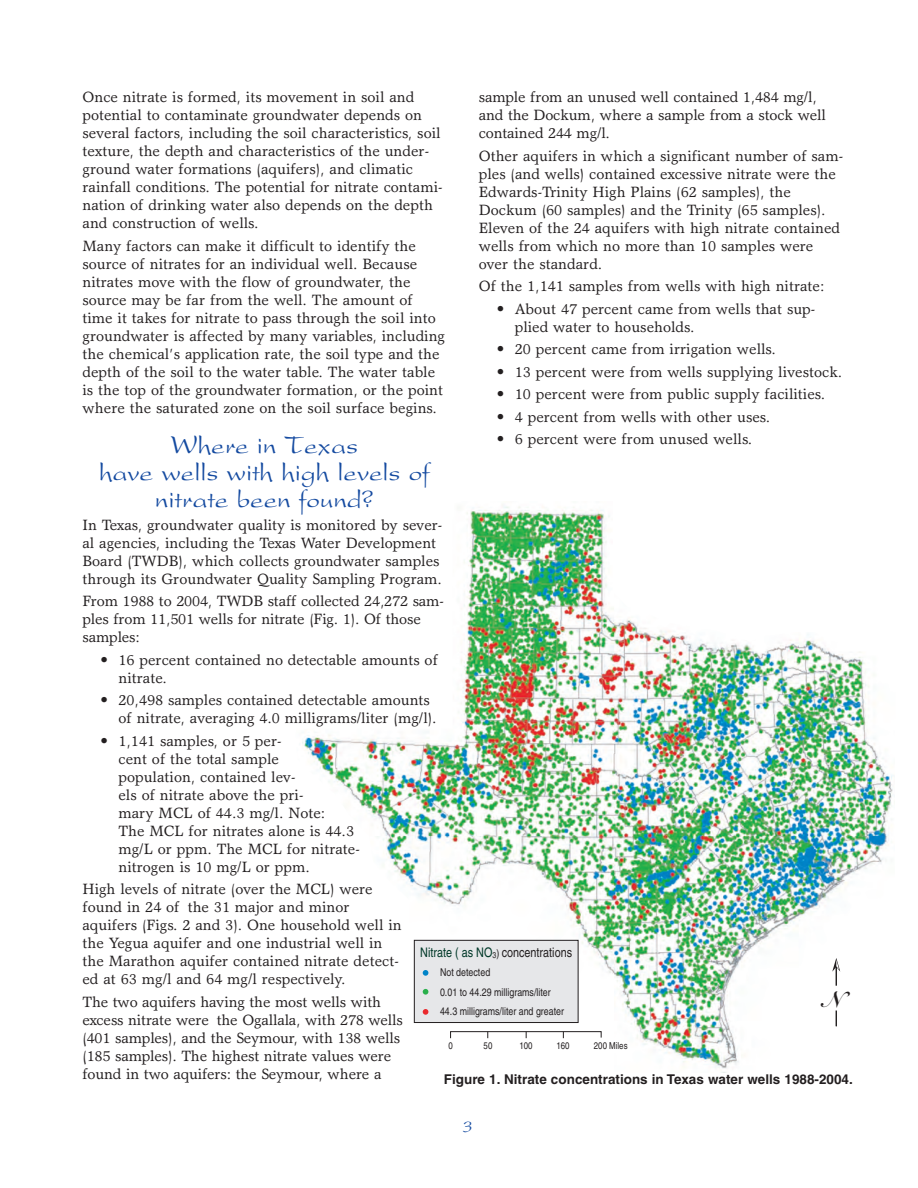
<style>
.page{position:relative;width:918px;height:1188px;background:#fff}
.page>*{position:absolute;margin:0;border:0;box-sizing:border-box;transform-origin:0 0}
.t1{font:27px/27px "Present";color:#144aa0;text-align:center}
.t2{font:21.6px "Rose Round Black DTC";color:#231f20}
.t3{font:18px "Present";color:#144aa0}
.t4{font:15px/18px "Garth Graphic";color:#231f20}
.t5{font:700 13.5px "Helvetica";color:#231f20}
.t6{font:condensed 13.2px "Helvetica";color:#231f20}
.t7{font:condensed 10.8px/19.2px "Helvetica";color:#231f20}
.t8{font:condensed 9.6px "Helvetica";color:#231f20}
.s1{color:#003828}
</style>
<div class="page">
<img style="left:302px;top:506px;width:592px;height:567px">
<hr style="left:836px;top:966px;width:1px;height:60px;background:#231f20">
<svg style="left:832px;top:958px;width:8px;height:14px"></svg>
<div style="left:817px;top:986px;width:39px;height:25px;background:#fff;border-radius:50%"></div>
<div style="left:414px;top:940px;width:164px;height:83px;background:#e6e7e9"></div>
<div style="left:414px;top:940px;width:164px;height:83px;border:1px solid #231f20"></div>
<svg style="left:423px;top:970px;width:5px;height:6px"></svg>
<svg style="left:423px;top:989px;width:5px;height:6px"></svg>
<svg style="left:423px;top:1009px;width:5px;height:6px"></svg>
<svg style="left:450px;top:1031px;width:152px;height:8px"></svg>
<p class="t4" style="left:82px;top:90px;width:362px">Once nitrate is formed, its movement in soil and potential to contaminate groundwater depends on several factors, including the soil characteristics, soil texture, the depth and characteristics of the under&shy;ground water formations (aquifers), and climatic rainfall conditions. The potential for nitrate contami&shy;nation of drinking water also depends on the depth and construction of wells.</p>
<p class="t4" style="left:82px;top:238px;width:364px">Many factors can make it difficult to identify the source of nitrates for an individual well. Because nitrates move with the flow of groundwater, the source may be far from the well. The amount of time it takes for nitrate to pass through the soil into groundwater is affected by many variables, including the chemical’s application rate, the soil type and the depth of the soil to the water table. The water table is the top of the groundwater formation, or the point where the saturated zone on the soil surface begins.</p>
<h1 class="t1" style="left:99px;top:435px;width:332px">Where in Texas<br>have wells with high levels of nitrate been found?</h1>
<p class="t4" style="left:82px;top:517px;width:361px">In Texas, groundwater quality is monitored by sever&shy;al agencies, including the Texas Water Development Board (TWDB), which collects groundwater samples through its Groundwater Quality Sampling Program.</p>
<p class="t4" style="left:82px;top:594px;width:363px">From 1988 to 2004, TWDB staff collected 24,272 sam&shy;ples from 11,501 wells for nitrate (Fig. 1). Of those samples:</p>
<p class="t4" style="left:118px;top:652px;width:321px;text-indent:-18px">• 16 percent contained no detectable amounts of nitrate.</p>
<p class="t4" style="left:118px;top:693px;width:320px;text-indent:-18px">• 20,498 samples contained detectable amounts of nitrate, averaging 4.0 milligrams/liter (mg/l).</p>
<p class="t4" style="left:118px;top:733px;width:243px;text-indent:-18px">• 1,141 samples, or 5 per-<br>cent of the total sample<br>population, contained lev-<br>els of nitrate above the pri-<br>mary MCL of 44.3 mg/l. Note:<br>The MCL for nitrates alone is 44.3 mg/L or ppm. The MCL for nitrate&shy;nitrogen is 10 mg/L or ppm.</p>
<p class="t4" style="left:82px;top:882px;width:321px">High levels of nitrate (over the MCL) were found in 24 of the 31 major and minor aquifers (Figs. 2 and 3). One household well in the Yegua aquifer and one industrial well in the Marathon aquifer contained nitrate detect&shy;ed at 63 mg/l and 64 mg/l respectively.</p>
<p class="t4" style="left:82px;top:994px;width:322px">The two aquifers having the most wells with excess nitrate were the Ogallala, with 278 wells (401 samples), and the Seymour, with 138 wells (185 samples). The highest nitrate values were found in two aquifers: the Seymour, where a</p>
<p class="t4" style="left:479px;top:90px;width:349px">sample from an unused well contained 1,484 mg/l, and the Dockum, where a sample from a stock well contained 244 mg/l.</p>
<p class="t4" style="left:479px;top:148px;width:366px">Other aquifers in which a significant number of sam&shy;ples (and wells) contained excessive nitrate were the Edwards-Trinity High Plains (62 samples), the Dockum (60 samples) and the Trinity (65 samples).<br>Eleven of the 24 aquifers with high nitrate contained wells from which no more than 10 samples were over the standard.</p>
<p class="t4" style="left:479px;top:279px;width:347px">Of the 1,141 samples from wells with high nitrate:</p>
<p class="t4" style="left:515px;top:301px;width:302px;text-indent:-18px">• About 47 percent came from wells that sup&shy;plied water to households.</p>
<p class="t4" style="left:497px;top:342px;width:281px">• 20 percent came from irrigation wells.</p>
<p class="t4" style="left:497px;top:364px;width:347px">• 13 percent were from wells supplying livestock.</p>
<p class="t4" style="left:497px;top:387px;width:330px">• 10 percent were from public supply facilities.</p>
<p class="t4" style="left:497px;top:409px;width:275px">• 4 percent from wells with other uses.</p>
<p class="t4" style="left:497px;top:432px;width:257px">• 6 percent were from unused wells.</p>
<p class="t6" style="left:420px;top:948px;width:153px"><span class="s1">Nitrate ( as NO</span> concentrations</p>
<p class="t7" style="left:440px;top:964px;width:126px">Not detected<br>0.01 to 44.29 milligrams/liter<br>44.3 milligrams/liter and greater</p>
<h2 class="t2" style="left:823px;top:992px;width:21px">N</h2>
<p class="t8" style="left:484px;top:1042px;width:10px">50</p>
<p class="t8" style="left:520px;top:1042px;width:15px">100</p>
<p class="t8" style="left:556px;top:1042px;width:15px">160</p>
<p class="t8" style="left:594px;top:1042px;width:35px">200 Miles</p>
<p class="t5" style="left:444px;top:1074px;width:411px">Figure 1. Nitrate concentrations in Texas water wells 1988-2004.</p>
<p class="t3" style="left:463px;top:1119px;width:12px">3</p>
</div>
